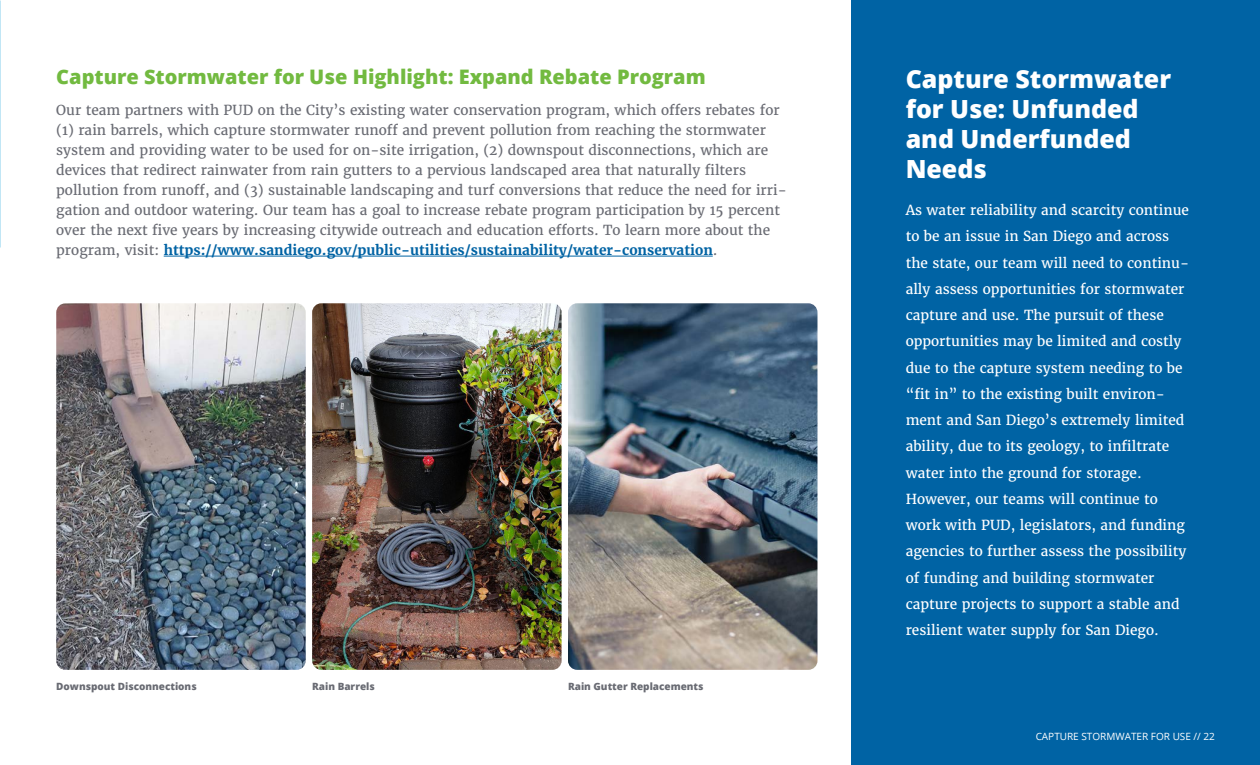
<style>
.page{position:relative;width:1260px;height:765px;background:#fff}
.page>*{position:absolute;margin:0;border:0;box-sizing:border-box;transform-origin:0 0}
.sub-Headline_02{font:800 25px/30px "Open Sans";color:#fff}
.sub-Headline_02-2{font:800 20px "Open Sans";color:#72ba40}
.Paragraph{font:13.75px/20px "Merriweather";color:#696b73}
.Paragraph-2{font:13.75px/26.2px "Merriweather";color:#fff}
.t1{font:800 10px "Open Sans";color:#696b73}
.Footer_Left{font:10px "Open Sans";color:#fff}
.s1{font-weight:700;color:#0063a4}
</style>
<div class="page">
<div style="left:851px;top:0;width:409px;height:765px;background:#0063a4"></div>
<hr style="left:164px;top:256px;width:549px;height:1px;background:#0063a4">
<img style="left:56px;top:303px;width:250px;height:367px">
<img style="left:312px;top:303px;width:250px;height:367px">
<img style="left:568px;top:303px;width:250px;height:367px">
<p class="sub-Headline_02-2" style="left:56px;top:62px;width:651px">Capture Stormwater for Use Highlight: Expand Rebate Program</p>
<p class="Paragraph" style="left:56px;top:100px;width:732px">Our team partners with PUD on the City’s existing water conservation program, which offers rebates for (1) rain barrels, which capture stormwater runoff and prevent pollution from reaching the stormwater system and providing water to be used for on-site irrigation, (2) downspout disconnections, which are devices that redirect rainwater from rain gutters to a pervious landscaped area that naturally filters pollution from runoff, and (3) sustainable landscaping and turf conversions that reduce the need for irri&shy;gation and outdoor watering. Our team has a goal to increase rebate program participation by 15 percent over the next five years by increasing citywide outreach and education efforts. To learn more about the program, visit: <span class="s1">https://www.sandiego.gov/public-utilities/sustainability/water-conservation</span>.</p>
<p class="t1" style="left:56px;top:679px;width:142px">Downspout Disconnections</p>
<p class="t1" style="left:312px;top:679px;width:64px">Rain Barrels</p>
<p class="t1" style="left:568px;top:679px;width:137px">Rain Gutter Replacements</p>
<p class="sub-Headline_02" style="left:906px;top:62px;width:267px">Capture Stormwater for Use: Unfunded and Underfunded<br>Needs</p>
<p class="Paragraph-2" style="left:906px;top:197px;width:285px">As water reliability and scarcity continue to be an issue in San Diego and across the state, our team will need to continu&shy;ally assess opportunities for stormwater capture and use. The pursuit of these opportunities may be limited and costly due to the capture system needing to be “fit in” to the existing built environ&shy;ment and San Diego’s extremely limited ability, due to its geology, to infiltrate water into the ground for storage.<br>However, our teams will continue to work with PUD, legislators, and funding agencies to further assess the possibility of funding and building stormwater capture projects to support a stable and resilient water supply for San Diego.</p>
<p class="Footer_Left" style="left:1036px;top:729px;width:181px">CAPTURE STORMWATER FOR USE // 22</p>
</div>
